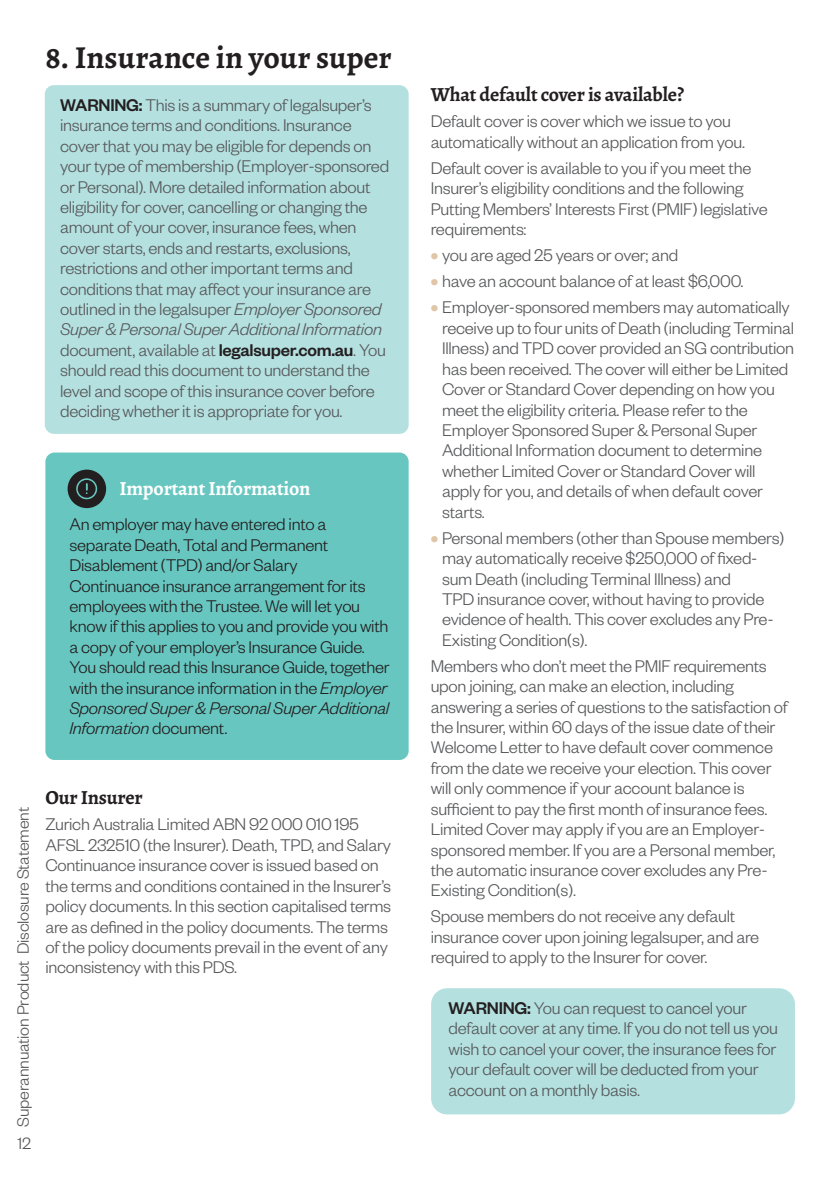
<style>
.page{position:relative;width:840px;height:1191px;background:#fff}
.page>*{position:absolute;margin:0;border:0;box-sizing:border-box;transform-origin:0 0}
.t1{font:700 32px "Alegreya";color:#231f20}
.t2{font:700 20px "Alegreya";letter-spacing:-.01em;color:#231f20}
.t3{font:700 20px "Alegreya";letter-spacing:-.01em;color:#fff}
.t4{font:300 18.6px/20.4px "Founders Grotesk";letter-spacing:-.015em;color:#57585a}
.t5{font:300 18.6px/20.4px "Founders Grotesk";letter-spacing:-.015em;color:#231f20}
.t6{font:300 18px "Founders Grotesk";letter-spacing:-.01em;color:#57585a}
.s1{font-weight:500;color:#231f20}
.s2{font-style:italic}
.s3{font-weight:700;color:#e0c5a7}
</style>
<div class="page">
<div style="left:45px;top:85px;width:363px;height:349px;background:#b4e0df;border-radius:9px"></div>
<div style="left:431px;top:988px;width:363px;height:126px;background:#b4e0df;border-radius:16px"></div>
<div style="left:45px;top:452px;width:363px;height:308px;background:#67c7c0;border-radius:9px"></div>
<div style="left:68px;top:469px;width:38px;height:39px;background:#231f20;border-radius:50%"></div>
<svg style="left:76px;top:478px;width:21px;height:21px"></svg>
<h1 class="t1" style="left:45px;top:35px;width:347px">8. Insurance in your super</h1>
<p class="t4" style="left:60px;top:94px;width:330px"><span class="s1">WARNING:</span> This is a summary of legalsuper’s insurance terms and conditions. Insurance cover that you may be eligible for depends on your type of membership (Employer-sponsored or Personal). More detailed information about eligibility for cover, cancelling or changing the amount of your cover, insurance fees, when cover starts, ends and restarts, exclusions, restrictions and other important terms and conditions that may affect your insurance are outlined in the legalsuper <span class="s2">Employer Sponsored Super &amp; Personal Super Additional Information </span>document, available at <span class="s1">legalsuper.com.au</span>. You should read this document to understand the level and scope of this insurance cover before deciding whether it is appropriate for you.</p>
<p class="t3" style="left:119px;top:474px;width:192px">Important Information</p>
<p class="t5" style="left:69px;top:513px;width:321px">An employer may have entered into a separate Death, Total and Permanent Disablement (TPD) and/or Salary Continuance insurance arrangement for its employees with the Trustee. We will let you know if this applies to you and provide you with a copy of your employer’s Insurance Guide.<br>You should read this Insurance Guide, together with the insurance information in the <span class="s2">Employer Sponsored Super &amp; Personal Super Additional Information</span> document.</p>
<p class="t6" style="left:12px;top:1126px;width:321px;rotate:-90deg">Superannuation Product Disclosure Statement</p>
<p class="t6" style="left:18px;top:1132px;width:15px">12</p>
<p class="t2" style="left:45px;top:784px;width:99px">Our Insurer</p>
<p class="t4" style="left:45px;top:813px;width:347px">Zurich Australia Limited ABN 92 000 010 195<br>AFSL 232510 (the Insurer). Death, TPD, and Salary Continuance insurance cover is issued based on the terms and conditions contained in the Insurer’s policy documents. In this section capitalised terms are as defined in the policy documents. The terms of the policy documents prevail in the event of any inconsistency with this PDS.</p>
<p class="t2" style="left:430px;top:81px;width:255px">What default cover is available?</p>
<p class="t4" style="left:430px;top:110px;width:315px">Default cover is cover which we issue to you automatically without an application from you.</p>
<p class="t4" style="left:430px;top:157px;width:338px">Default cover is available to you if you meet the Insurer’s eligibility conditions and the following Putting Members’ Interests First (PMIF) legislative requirements:</p>
<p class="t4" style="left:430px;top:244px;width:249px"><span class="s3">•</span> you are aged 25 years or over; and</p>
<p class="t4" style="left:430px;top:270px;width:314px"><span class="s3">•</span> have an account balance of at least $6,000.</p>
<p class="t4" style="left:442px;top:296px;width:353px;text-indent:-11px"><span class="s3">•</span> Employer-sponsored members may automatically receive up to four units of Death (including Terminal Illness) and TPD cover provided an SG contribution has been received. The cover will either be Limited Cover or Standard Cover depending on how you meet the eligibility criteria. Please refer to the Employer Sponsored Super &amp; Personal Super Additional Information document to determine whether Limited Cover or Standard Cover will apply for you, and details of when default cover starts.</p>
<p class="t4" style="left:442px;top:526px;width:343px;text-indent:-11px"><span class="s3">•</span> Personal members (other than Spouse members) may automatically receive $250,000 of fixed&shy;sum Death (including Terminal Illness) and<br>TPD insurance cover, without having to provide evidence of health. This cover excludes any Pre-Existing Condition(s).</p>
<p class="t4" style="left:430px;top:655px;width:358px">Members who don’t meet the PMIF requirements upon joining, can make an election, including answering a series of questions to the satisfaction of the Insurer, within 60 days of the issue date of their Welcome Letter to have default cover commence from the date we receive your election. This cover will only commence if your account balance is sufficient to pay the first month of insurance fees.<br>Limited Cover may apply if you are an Employer&shy;sponsored member. If you are a Personal member, the automatic insurance cover excludes any Pre-Existing Condition(s).</p>
<p class="t4" style="left:430px;top:905px;width:330px">Spouse members do not receive any default insurance cover upon joining legalsuper, and are required to apply to the Insurer for cover.</p>
<p class="t4" style="left:448px;top:997px;width:331px"><span class="s1">WARNING:</span> You can request to cancel your default cover at any time. If you do not tell us you wish to cancel your cover, the insurance fees for your default cover will be deducted from your account on a monthly basis.</p>
</div>
